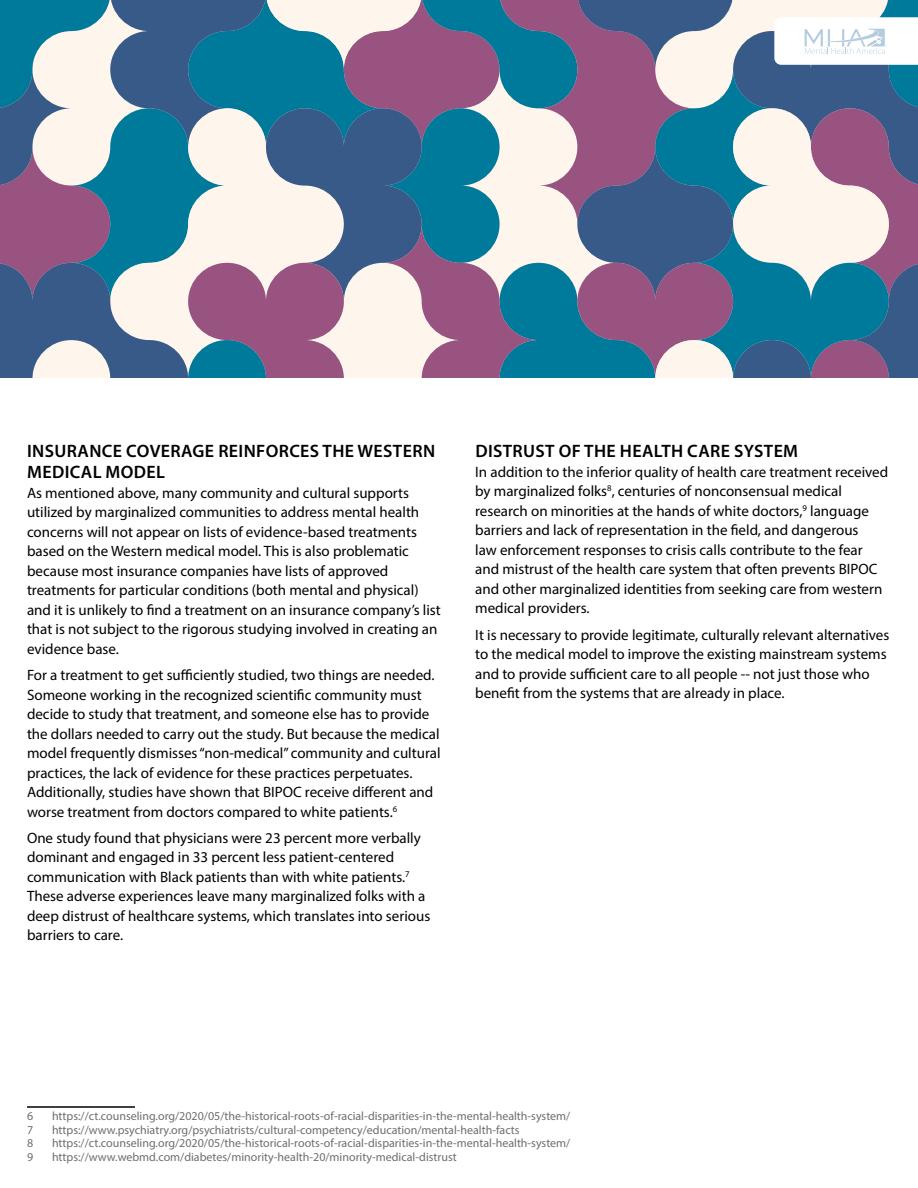
<style>
.page{position:relative;width:918px;height:1188px;background:#fff}
.page>*{position:absolute;margin:0;border:0;box-sizing:border-box;transform-origin:0 0}
.t1{font:600 18px/21px "Myriad Pro";letter-spacing:.02em;color:#000}
.t2{font:15px/19.5px "Myriad Pro";color:#000}
.Footnote_text{font:12px "Myriad Pro";color:#6d6e71}
</style>
<div class="page">
<hr style="left:27px;top:1106px;width:108px;height:2px;background:#000">
<svg style="left:0;top:0;width:918px;height:378px;background:#7d8fa9"></svg>
<h2 class="t1" style="left:27px;top:440px;width:410px">INSURANCE COVERAGE REINFORCES THE WESTERN<br>MEDICAL MODEL</h2>
<p class="t2" style="left:27px;top:483px;width:415px">As mentioned above, many community and cultural supports utilized by marginalized communities to address mental health concerns will not appear on lists of evidence-based treatments based on the Western medical model. This is also problematic because most insurance companies have lists of approved treatments for particular conditions (both mental and physical) and it is unlikely to find a treatment on an insurance company’s list that is not subject to the rigorous studying involved in creating an evidence base.</p>
<p class="t2" style="left:27px;top:665px;width:415px">For a treatment to get sufficiently studied, two things are needed.<br>Someone working in the recognized scientific community must decide to study that treatment, and someone else has to provide the dollars needed to carry out the study. But because the medical model frequently dismisses “non-medical” community and cultural practices, the lack of evidence for these practices perpetuates.<br>Additionally, studies have shown that BIPOC receive different and worse treatment from doctors compared to white patients.<sup>6</sup></p>
<p class="t2" style="left:27px;top:828px;width:405px">One study found that physicians were 23 percent more verbally dominant and engaged in 33 percent less patient-centered communication with Black patients than with white patients.<sup>7<br></sup>These adverse experiences leave many marginalized folks with a deep distrust of healthcare systems, which translates into serious barriers to care.</p>
<h2 class="t1" style="left:475px;top:440px;width:324px">DISTRUST OF THE HEALTH CARE SYSTEM</h2>
<p class="t2" style="left:475px;top:462px;width:415px">In addition to the inferior quality of health care treatment received by marginalized folks<sup>8</sup>, centuries of nonconsensual medical research on minorities at the hands of white doctors,<sup>9</sup> language barriers and lack of representation in the field, and dangerous<br>law enforcement responses to crisis calls contribute to the fear and mistrust of the health care system that often prevents BIPOC and other marginalized identities from seeking care from western medical providers.</p>
<p class="t2" style="left:475px;top:625px;width:416px">It is necessary to provide legitimate, culturally relevant alternatives to the medical model to improve the existing mainstream systems and to provide sufficient care to all people -- not just those who benefit from the systems that are already in place.</p>
<p class="Footnote_text" style="left:27px;top:1109px;width:8px">6</p>
<p class="Footnote_text" style="left:52px;top:1109px;width:520px">https://ct.counseling.org/2020/05/the-historical-roots-of-racial-disparities-in-the-mental-health-system/</p>
<p class="Footnote_text" style="left:27px;top:1123px;width:8px">7</p>
<p class="Footnote_text" style="left:52px;top:1123px;width:469px">https://www.psychiatry.org/psychiatrists/cultural-competency/education/mental-health-facts</p>
<p class="Footnote_text" style="left:27px;top:1136px;width:8px">8</p>
<p class="Footnote_text" style="left:52px;top:1136px;width:520px">https://ct.counseling.org/2020/05/the-historical-roots-of-racial-disparities-in-the-mental-health-system/</p>
<p class="Footnote_text" style="left:27px;top:1150px;width:8px">9</p>
<p class="Footnote_text" style="left:52px;top:1150px;width:406px">https://www.webmd.com/diabetes/minority-health-20/minority-medical-distrust</p>
</div>
